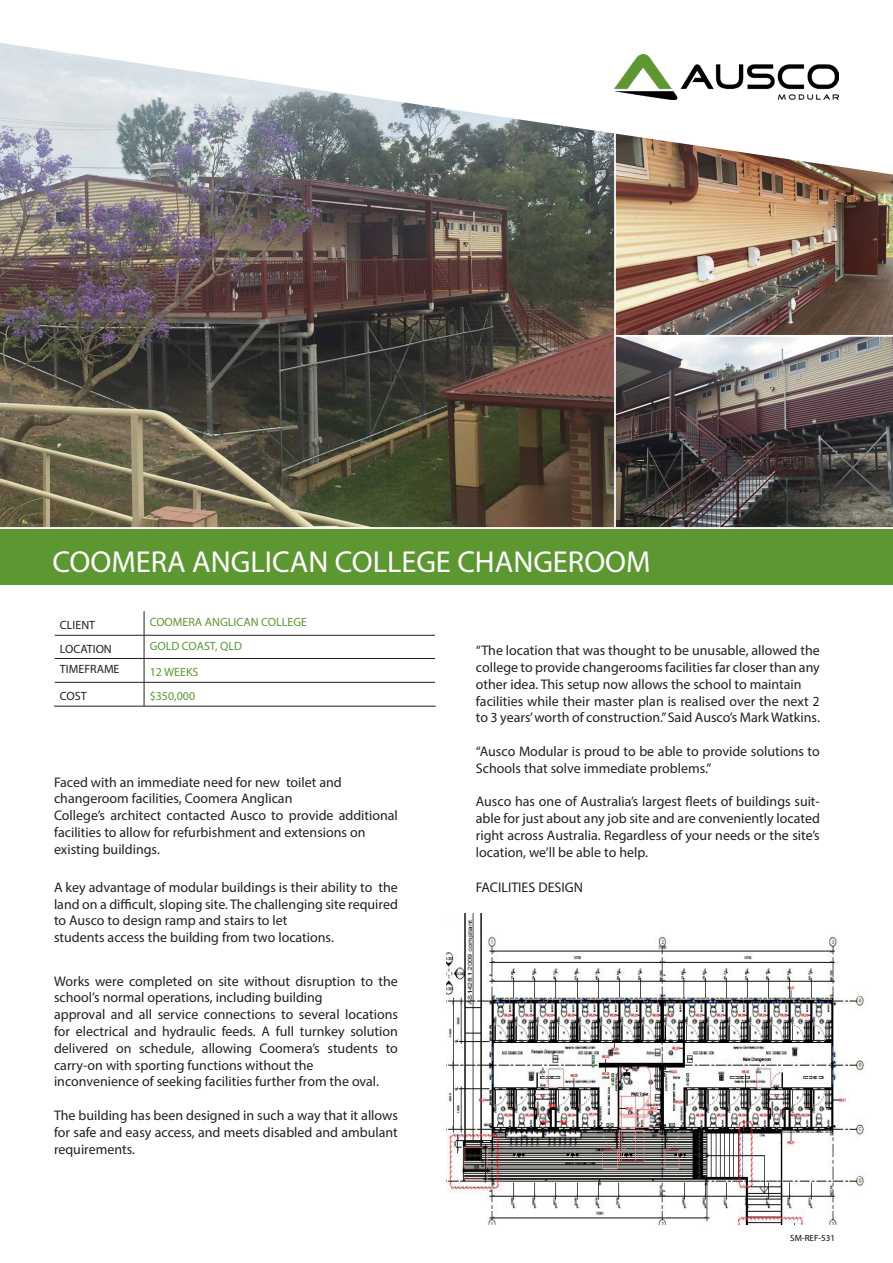
<style>
.page{position:relative;width:893px;height:1263px;background:#fff}
.page>*{position:absolute;margin:0;border:0;box-sizing:border-box;transform-origin:0 0}
.t1{font:30.3px "Myriad Pro";color:#fff}
.t2{font:13.95px/16.8px "Myriad Pro";color:#231f20}
.First_Paragraph_Intr{font:12px "Myriad Pro";color:#5c9731}
.First_Paragraph_Intr-2{font:12px "Myriad Pro";color:#231f20}
.t3{font:9px "Myriad Pro";color:#060808}
</style>
<div class="page">
<svg style="left:616px;top:336px;width:277px;height:192px;background:#625c5c"></svg>
<img style="left:616px;top:177px;width:277px;height:158px">
<img style="left:0;top:177px;width:616px;height:351px">
<svg style="left:0;top:43px;width:893px;height:134px"></svg>
<div style="left:0;top:529px;width:893px;height:55px;background:#5c9731"></div>
<hr style="left:55px;top:635px;width:89px;height:1px;background:#231f20">
<hr style="left:144px;top:635px;width:291px;height:1px;background:#231f20">
<hr style="left:55px;top:658px;width:89px;height:1px;background:#231f20">
<hr style="left:144px;top:658px;width:291px;height:1px;background:#231f20">
<hr style="left:55px;top:682px;width:89px;height:1px;background:#231f20">
<hr style="left:144px;top:682px;width:291px;height:1px;background:#231f20">
<svg style="left:144px;top:611px;width:1px;height:95px"></svg>
<hr style="left:54px;top:706px;width:90px;height:1px;background:#231f20">
<hr style="left:144px;top:706px;width:292px;height:1px;background:#231f20">
<img style="left:615px;top:54px;width:224px;height:46px">
<img style="left:446px;top:913px;width:421px;height:312px">
<p class="t1" style="left:52px;top:543px;width:600px">COOMERA ANGLICAN COLLEGE CHANGEROOM</p>
<p class="First_Paragraph_Intr-2" style="left:60px;top:617px;width:37px">CLIENT</p>
<p class="First_Paragraph_Intr" style="left:150px;top:614px;width:159px">COOMERA ANGLICAN COLLEGE</p>
<p class="First_Paragraph_Intr-2" style="left:60px;top:641px;width:53px">LOCATION</p>
<p class="First_Paragraph_Intr" style="left:150px;top:638px;width:94px">GOLD COAST, QLD</p>
<p class="First_Paragraph_Intr-2" style="left:60px;top:662px;width:61px">TIMEFRAME</p>
<p class="First_Paragraph_Intr" style="left:150px;top:665px;width:50px">12 WEEKS</p>
<p class="First_Paragraph_Intr-2" style="left:60px;top:688px;width:28px">COST</p>
<p class="First_Paragraph_Intr" style="left:150px;top:688px;width:47px">$350,000</p>
<p class="t2" style="left:54px;top:773px;width:289px">Faced with an immediate need for new toilet and</p>
<p class="t2" style="left:54px;top:790px;width:240px">changeroom facilities, Coomera Anglican</p>
<p class="t2" style="left:54px;top:807px;width:345px">College’s architect contacted Ausco to provide additional facilities to allow for refurbishment and extensions on</p>
<p class="t2" style="left:54px;top:840px;width:107px">existing buildings.</p>
<p class="t2" style="left:54px;top:878px;width:345px;text-align:justify">A key advantage of modular buildings is their ability to the land on a difficult, sloping site. The challenging site required to Ausco to design ramp and stairs to let</p>
<p class="t2" style="left:54px;top:929px;width:281px">students access the building from two locations.</p>
<p class="t2" style="left:54px;top:972px;width:345px">Works were completed on site without disruption to the school’s normal operations, including building<br>approval and all service connections to several locations for electrical and hydraulic feeds. A full turnkey solution delivered on schedule, allowing Coomera’s students to carry-on with sporting functions without the</p>
<p class="t2" style="left:54px;top:1073px;width:327px">inconvenience of seeking facilities further from the oval.</p>
<p class="t2" style="left:54px;top:1107px;width:345px;text-align:justify">The building has been designed in such a way that it allows for safe and easy access, and meets disabled and ambulant requirements.</p>
<p class="t2" style="left:476px;top:642px;width:345px;text-align:justify">“The location that was thought to be unusable, allowed the college to provide changerooms facilities far closer than any other idea. This setup now allows the school to maintain</p>
<p class="t2" style="left:476px;top:692px;width:345px">facilities while their master plan is realised over the next 2 to 3 years’ worth of construction.” Said Ausco’s Mark Watkins.</p>
<p class="t2" style="left:476px;top:743px;width:345px">“Ausco Modular is proud to be able to provide solutions to<br>Schools that solve immediate problems.”</p>
<p class="t2" style="left:476px;top:793px;width:345px;text-align:justify">Ausco has one of Australia’s largest fleets of buildings suit&shy;able for just about any job site and are conveniently located right across Australia. Regardless of your needs or the site’s location, we’ll be able to help.</p>
<p class="t2" style="left:476px;top:879px;width:109px">FACILITIES DESIGN</p>
<p class="t3" style="left:790px;top:1232px;width:46px">SM-REF-531</p>
</div>
